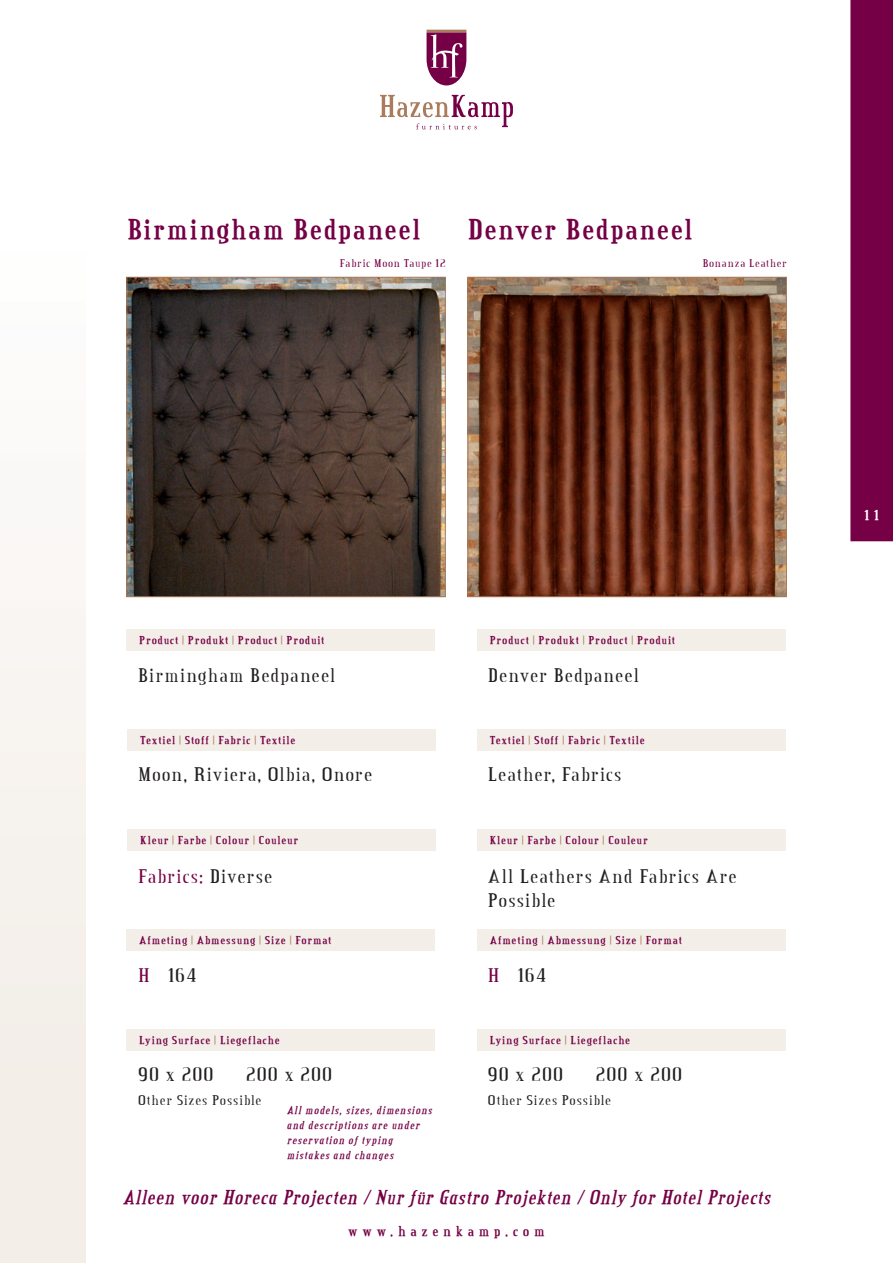
<style>
.page{position:relative;width:893px;height:1263px;background:#fff}
.page>*{position:absolute;margin:0;border:0;box-sizing:border-box;transform-origin:0 0}
.t1{font:700 30px "Credit Valley";letter-spacing:.05em;color:#750045}
.t2{font:21px/24px "Credit Valley";letter-spacing:.05em;color:#231f20}
.t3{font:italic 700 21px "Credit Valley";letter-spacing:.04em;color:#750045}
.t4{font:21px "Credit Valley";letter-spacing:.045em;color:#750045}
.t5{font:15px "Credit Valley";letter-spacing:.055em;color:#231f20}
.t6{font:700 15px "Credit Valley";letter-spacing:.305em;color:#750045}
.t7{font:700 15px "Credit Valley";color:#fff}
.t8{font:700 12px "Credit Valley";letter-spacing:.065em;color:#750045}
.t9{font:italic 700 12px/15px "Credit Valley";letter-spacing:.08em;color:#750045}
.t10{font:12px "Credit Valley";letter-spacing:.06em;color:#750045}
.s1{color:#aa7b5c}
.s2{color:#231f20}
.s3{color:#750045}
</style>
<div class="page">
<svg style="left:427px;top:32px;width:39px;height:53px"></svg>
<hr style="left:427px;top:30px;width:39px;height:2px;background:#aa7b5c">
<svg style="left:380px;top:95px;width:133px;height:34px"></svg>
<div style="left:0;top:217px;width:85px;height:1046px;background:linear-gradient(to bottom,#fefdfd,#f1ebe4)"></div>
<div style="left:850px;top:0;width:43px;height:541px;background:#750045"></div>
<div style="left:126px;top:629px;width:309px;height:22px;background:#f3eee8"></div>
<div style="left:128px;top:729px;width:308px;height:21px;background:#f3eee8"></div>
<div style="left:128px;top:829px;width:308px;height:21px;background:#f3eee8"></div>
<div style="left:126px;top:929px;width:309px;height:21px;background:#f3eee8"></div>
<div style="left:126px;top:1029px;width:309px;height:21px;background:#f3eee8"></div>
<div style="left:477px;top:629px;width:308px;height:22px;background:#f3eee8"></div>
<div style="left:477px;top:729px;width:308px;height:21px;background:#f3eee8"></div>
<div style="left:477px;top:829px;width:308px;height:21px;background:#f3eee8"></div>
<div style="left:477px;top:929px;width:308px;height:21px;background:#f3eee8"></div>
<div style="left:477px;top:1029px;width:308px;height:21px;background:#f3eee8"></div>
<img style="left:470px;top:279px;width:315px;height:316px">
<div style="left:468px;top:277px;width:319px;height:320px;border:1px solid #aa7b5c"></div>
<img style="left:129px;top:279px;width:315px;height:316px">
<div style="left:127px;top:277px;width:319px;height:320px;border:1px solid #aa7b5c"></div>
<h1 class="t1" style="left:128px;top:215px;width:294px">Birmingham Bedpaneel</h1>
<h1 class="t1" style="left:468px;top:215px;width:226px">Denver Bedpaneel</h1>
<p class="t10" style="left:340px;top:258px;width:107px">Fabric Moon Taupe 12</p>
<p class="t10" style="left:703px;top:258px;width:85px">Bonanza Leather</p>
<p class="t8" style="left:139px;top:634px;width:187px">Product <span class="s1">|</span> Produkt <span class="s1">|</span> Product <span class="s1">|</span> Produit</p>
<p class="t8" style="left:490px;top:634px;width:187px">Product <span class="s1">|</span> Produkt <span class="s1">|</span> Product <span class="s1">|</span> Produit</p>
<h2 class="t2" style="left:138px;top:663px;width:199px">Birmingham Bedpaneel</h2>
<h2 class="t2" style="left:488px;top:663px;width:152px">Denver Bedpaneel</h2>
<p class="t8" style="left:140px;top:734px;width:157px">Textiel <span class="s1">|</span> Stoff <span class="s1">|</span> Fabric <span class="s1">|</span> Textile</p>
<p class="t8" style="left:490px;top:734px;width:157px">Textiel <span class="s1">|</span> Stoff <span class="s1">|</span> Fabric <span class="s1">|</span> Textile</p>
<h2 class="t2" style="left:138px;top:762px;width:236px">Moon, Riviera, Olbia, Onore</h2>
<h2 class="t2" style="left:488px;top:762px;width:135px">Leather, Fabrics</h2>
<p class="t8" style="left:140px;top:834px;width:160px">Kleur <span class="s1">|</span> Farbe <span class="s1">|</span> Colour <span class="s1">|</span> Couleur</p>
<p class="t8" style="left:490px;top:834px;width:160px">Kleur <span class="s1">|</span> Farbe <span class="s1">|</span> Colour <span class="s1">|</span> Couleur</p>
<h2 class="t4" style="left:138px;top:866px;width:136px">Fabrics: <span class="s2">Diverse</span></h2>
<h2 class="t2" style="left:488px;top:864px;width:250px">All Leathers And Fabrics Are<br>Possible</h2>
<p class="t8" style="left:139px;top:934px;width:194px">Afmeting <span class="s1">|</span> Abmessung <span class="s1">|</span> Size <span class="s1">|</span> Format</p>
<p class="t8" style="left:490px;top:934px;width:194px">Afmeting <span class="s1">|</span> Abmessung <span class="s1">|</span> Size <span class="s1">|</span> Format</p>
<h2 class="t2" style="left:138px;top:964px;width:60px"><span class="s3">H</span> 164</h2>
<h2 class="t2" style="left:488px;top:964px;width:60px"><span class="s3">H</span> 164</h2>
<p class="t8" style="left:139px;top:1034px;width:142px">Lying Surface <span class="s1">|</span> Liegeflache</p>
<p class="t8" style="left:490px;top:1034px;width:142px">Lying Surface <span class="s1">|</span> Liegeflache</p>
<h2 class="t2" style="left:138px;top:1063px;width:77px">90 x 200</h2>
<h2 class="t2" style="left:246px;top:1063px;width:88px">200 x 200</h2>
<p class="t5" style="left:138px;top:1093px;width:125px">Other Sizes Possible</p>
<p class="t9" style="left:287px;top:1103px;width:147px">All models, sizes, dimensions and descriptions are under reservation of typing mistakes and changes</p>
<h2 class="t2" style="left:488px;top:1063px;width:77px">90 x 200</h2>
<h2 class="t2" style="left:596px;top:1063px;width:88px">200 x 200</h2>
<p class="t5" style="left:488px;top:1093px;width:125px">Other Sizes Possible</p>
<h2 class="t3" style="left:123px;top:1187px;width:649px">Alleen voor Horeca Projecten / Nur für Gastro Projekten / Only for Hotel Projects</h2>
<p class="t6" style="left:348px;top:1224px;width:198px">www.hazenkamp.com</p>
<p class="t7" style="left:865px;top:508px;width:16px">1 1</p>
</div>
